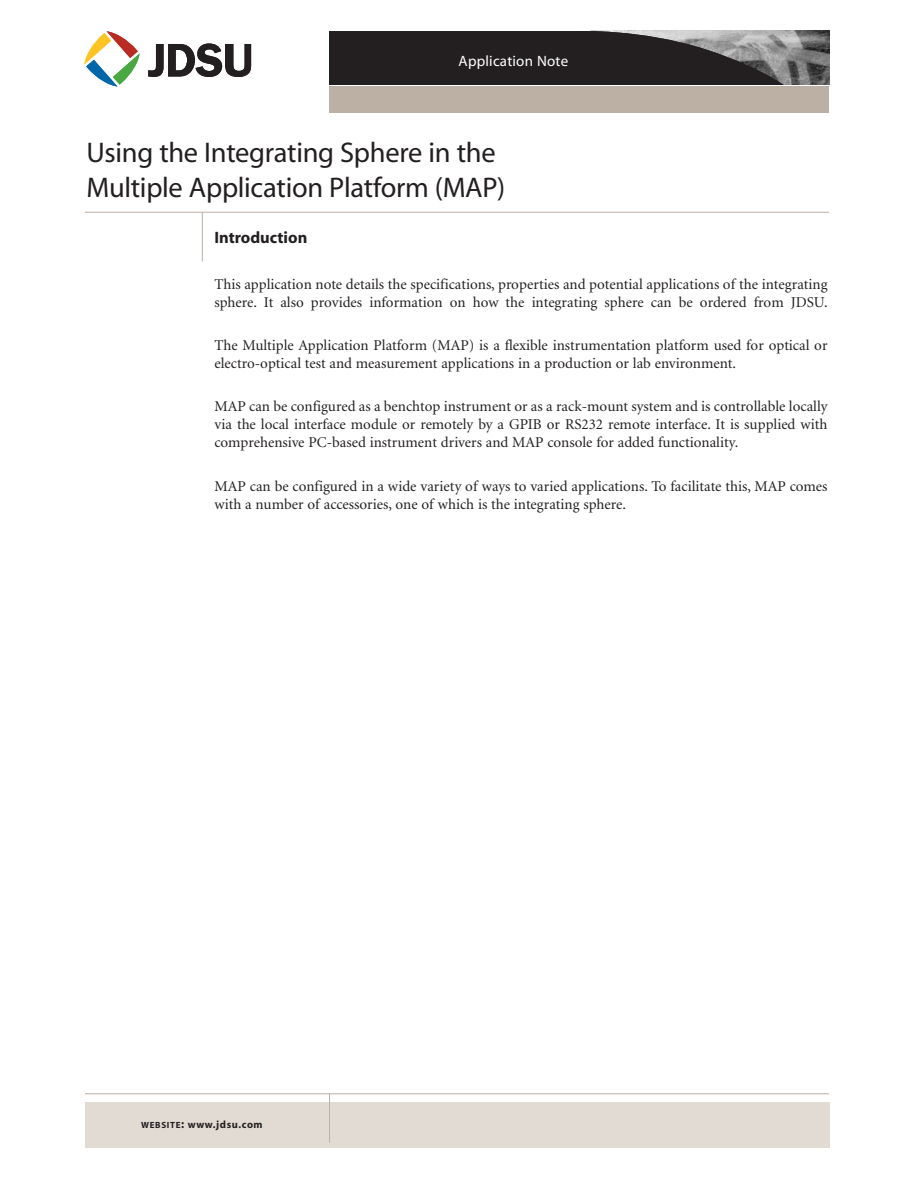
<style>
.page{position:relative;width:918px;height:1188px;background:#fff}
.page>*{position:absolute;margin:0;border:0;box-sizing:border-box;transform-origin:0 0}
.t1{font:28.5px/34.2px "Myriad MM 400 600";letter-spacing:-.01em;color:#231f20}
.t2{font:16.5px "Myriad MM 700 600";color:#231f20}
.t3{font:15px/18px "Minion";color:#231f20}
.t4{font:15px "Myriad MM 400 600";letter-spacing:.015em;color:#fff}
.t5{font:10.5px "Myriad MM 700 600";letter-spacing:.055em;color:#231f20}
.s1{font-size:9px}
.s2{font-size:12px}
</style>
<div class="page">
<hr style="left:202px;top:213px;width:1px;height:49px;background:#bbb0a3">
<hr style="left:85px;top:212px;width:744px;height:1px;background:#bbb0a3">
<div style="left:85px;top:1103px;width:744px;height:45px;background:#e1dbd4"></div>
<hr style="left:329px;top:1094px;width:1px;height:49px;background:#bbb0a3">
<hr style="left:85px;top:1093px;width:744px;height:1px;background:#bbb0a3">
<img style="left:797px;top:31px;width:32px;height:54px">
<svg style="left:330px;top:31px;width:467px;height:54px"></svg>
<div style="left:330px;top:86px;width:499px;height:27px;background:#bbb0a3"></div>
<svg style="left:84px;top:31px;width:56px;height:55px"></svg>
<svg style="left:148px;top:44px;width:103px;height:33px"></svg>
<p class="t4" style="left:459px;top:56px;width:111px">Application Note</p>
<h1 class="t1" style="left:86px;top:138px;width:420px">Using the Integrating Sphere in the<br>Multiple Application Platform (MAP)</h1>
<p class="t2" style="left:214px;top:231px;width:94px">Introduction</p>
<p class="t3" style="left:214px;top:276px;width:615px">This application note details the specifications, properties and potential applications of the integrating sphere. It also provides information on how the integrating sphere can be ordered from JDSU.</p>
<p class="t3" style="left:214px;top:337px;width:615px">The Multiple Application Platform (MAP) is a flexible instrumentation platform used for optical or electro-optical test and measurement applications in a production or lab environment.</p>
<p class="t3" style="left:214px;top:399px;width:615px;text-align:justify">MAP can be configured as a benchtop instrument or as a rack-mount system and is controllable locally via the local interface module or remotely by a GPIB or RS232 remote interface. It is supplied with comprehensive PC-based instrument drivers and MAP console for added functionality.</p>
<p class="t3" style="left:214px;top:478px;width:615px">MAP can be configured in a wide variety of ways to varied applications. To facilitate this, MAP comes with a number of accessories, one of which is the integrating sphere.</p>
<p class="t5" style="left:141px;top:1121px;width:123px"><span class="s1">WEBSITE</span><span class="s2">:</span> www.jdsu.com</p>
</div>
